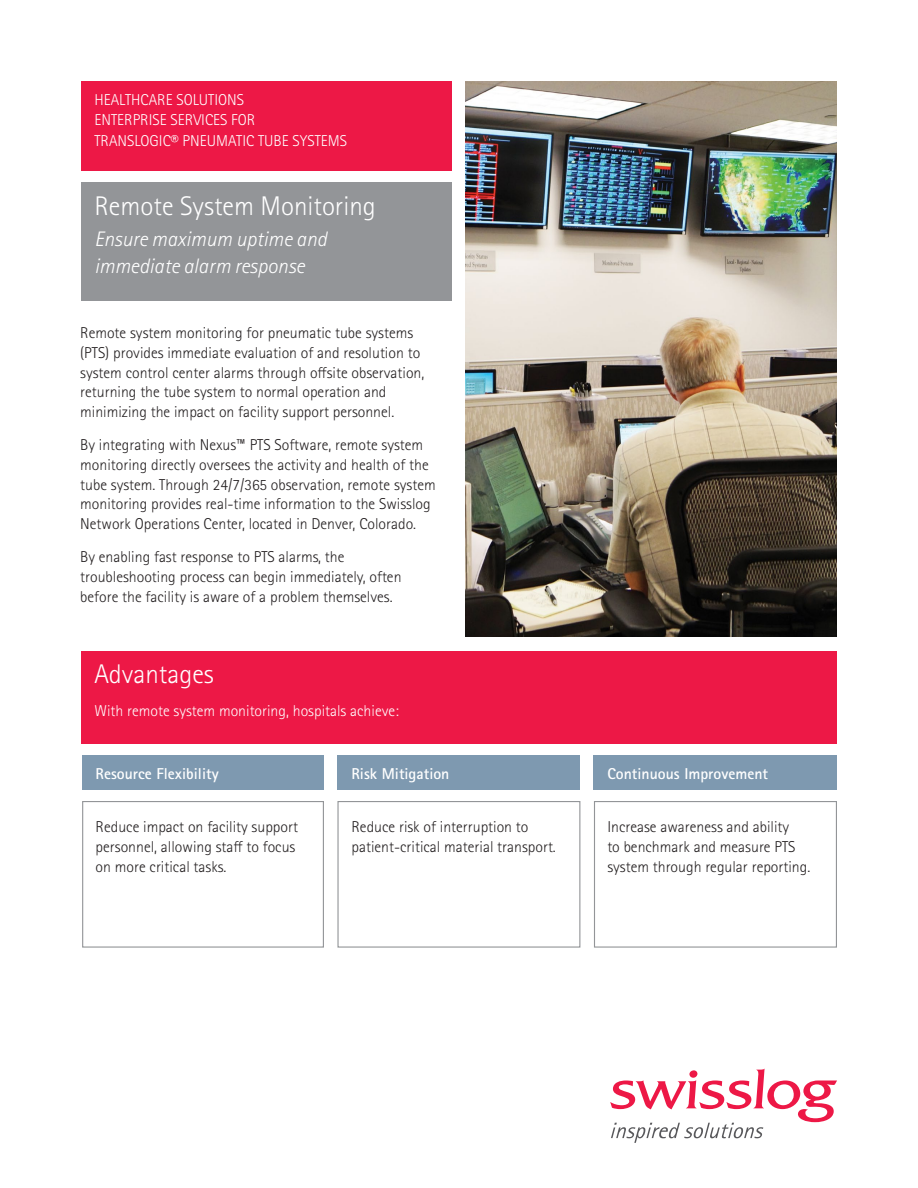
<style>
.page{position:relative;width:918px;height:1188px;background:#fff}
.page>*{position:absolute;margin:0;border:0;box-sizing:border-box;transform-origin:0 0}
.Subhead_Green_Produc{font:300 27px "Rotis Sans Serif Pro";color:#fff}
.Subhead_Green_Produc-2{font:italic 300 21px "Rotis Sans Serif Pro";color:#fff}
.Callout_gray{font:300 15.75px/19.6px "Rotis Sans Serif Pro";color:#231f20}
.Subhead_Green_Produc-3{font:300 15.75px/19.6px "Rotis Sans Serif Pro";color:#231f20}
.Headline_White{font:300 15.75px/20.4px "Rotis Sans Serif Pro";color:#fff}
.Subhead_Green_Produc-4{font:700 15.75px "Rotis Sans Serif Pro";color:#fff}
.Subhead_Green_Produc-5{font:300 15.75px "Rotis Sans Serif Pro";color:#fff}
</style>
<div class="page">
<img style="left:466px;top:81px;width:371px;height:556px">
<svg style="left:610px;top:1069px;width:227px;height:74px"></svg>
<div style="left:81px;top:651px;width:756px;height:92px;background:#ed1846"></div>
<div style="left:82px;top:755px;width:242px;height:35px;background:#7e99b0"></div>
<div style="left:337px;top:755px;width:243px;height:35px;background:#7e99b0"></div>
<div style="left:594px;top:755px;width:243px;height:35px;background:#7e99b0"></div>
<div style="left:81px;top:81px;width:371px;height:89px;background:#ed1846"></div>
<div style="left:81px;top:183px;width:371px;height:118px;background:#939598"></div>
<div style="left:82px;top:801px;width:242px;height:147px;background:#fff;border:1px solid #939598"></div>
<div style="left:337px;top:801px;width:243px;height:147px;background:#fff;border:1px solid #939598"></div>
<div style="left:594px;top:801px;width:243px;height:147px;background:#fff;border:1px solid #939598"></div>
<p class="Headline_White" style="left:94px;top:90px;width:254px">HEALTHCARE SOLUTIONS<br>ENTERPRISE SERVICES FOR<br>TRANSLOGIC® PNEUMATIC TUBE SYSTEMS</p>
<p class="Subhead_Green_Produc" style="left:94px;top:190px;width:283px">Remote System Monitoring</p>
<p class="Subhead_Green_Produc-2" style="left:94px;top:227px;width:234px">Ensure maximum uptime and</p>
<p class="Subhead_Green_Produc-2" style="left:94px;top:254px;width:212px">immediate alarm response</p>
<p class="Callout_gray" style="left:80px;top:323px;width:346px">Remote system monitoring for pneumatic tube systems (PTS) provides immediate evaluation of and resolution to system control center alarms through offsite observation, returning the tube system to normal operation and minimizing the impact on facility support personnel.</p>
<p class="Callout_gray" style="left:80px;top:435px;width:357px">By integrating with Nexus™ PTS Software, remote system monitoring directly oversees the activity and health of the tube system. Through 24/7/365 observation, remote system monitoring provides real-time information to the Swisslog Network Operations Center, located in Denver, Colorado.</p>
<p class="Callout_gray" style="left:80px;top:547px;width:323px">By enabling fast response to PTS alarms, the troubleshooting process can begin immediately, often before the facility is aware of a problem themselves.</p>
<p class="Subhead_Green_Produc" style="left:94px;top:659px;width:121px">Advantages</p>
<p class="Subhead_Green_Produc-5" style="left:94px;top:702px;width:306px">With remote system monitoring, hospitals achieve:</p>
<p class="Subhead_Green_Produc-4" style="left:96px;top:764px;width:125px">Resource Flexibility</p>
<p class="Subhead_Green_Produc-3" style="left:96px;top:817px;width:204px">Reduce impact on facility support personnel, allowing staff to focus on more critical tasks.</p>
<p class="Subhead_Green_Produc-4" style="left:352px;top:764px;width:99px">Risk Mitigation</p>
<p class="Subhead_Green_Produc-3" style="left:352px;top:817px;width:206px">Reduce risk of interruption to patient-critical material transport.</p>
<p class="Subhead_Green_Produc-4" style="left:607px;top:764px;width:162px">Continuous Improvement</p>
<p class="Subhead_Green_Produc-3" style="left:607px;top:817px;width:204px">Increase awareness and ability<br>to benchmark and measure PTS system through regular reporting.</p>
</div>
